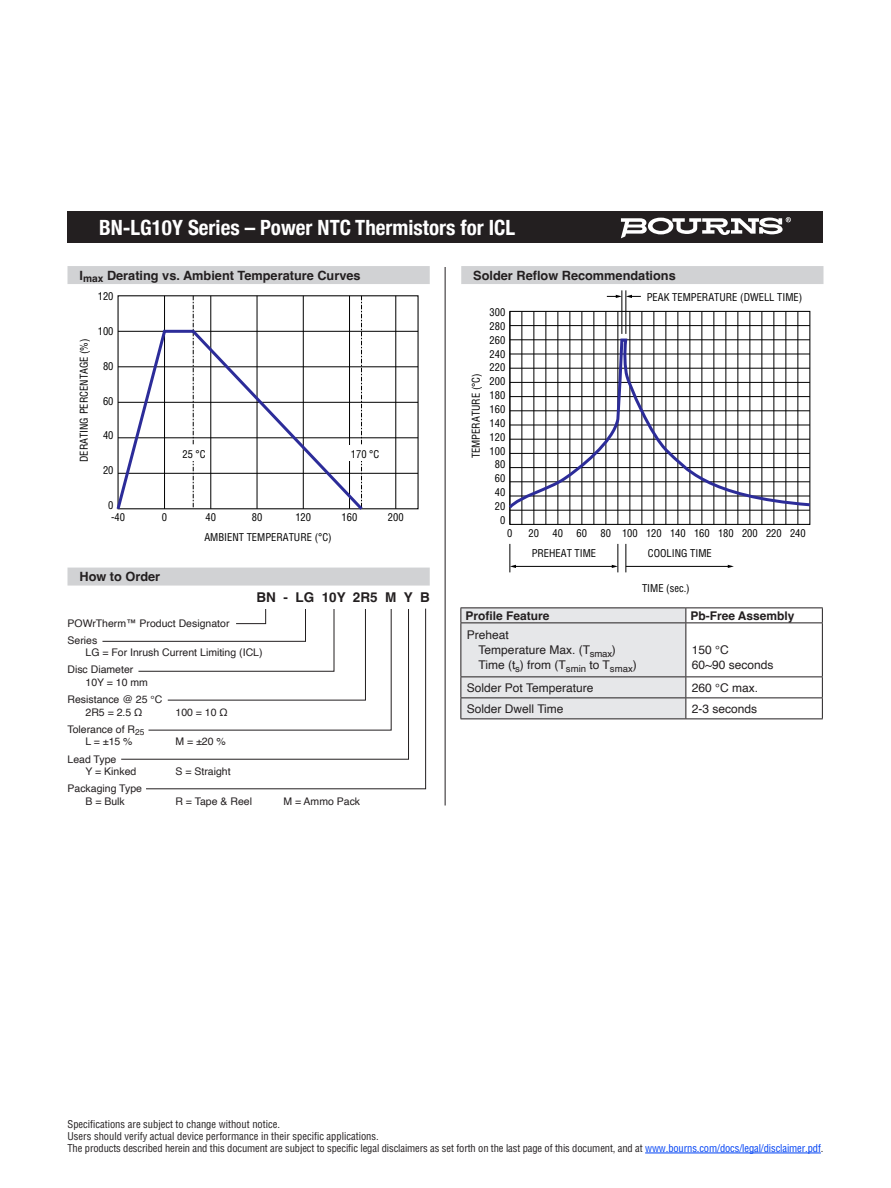
<style>
.page{position:relative;width:891px;height:1188px;background:#fff}
.page>*{position:absolute;margin:0;border:0;box-sizing:border-box;transform-origin:0 0}
.t1{font:700 condensed 21px "Helvetica Neue";color:#fff}
.t2{font:700 13.5px "Helvetica";color:#231f20}
.t3{font:700 12.75px "Helvetica";color:#231f20}
.t4{font:12px/15px "Helvetica";color:#231f20}
.t5{font:700 12px "Helvetica";color:#231f20}
.negative_type_header{font:condensed 10.5px "Helvetica";letter-spacing:-.01em;color:#231f20}
.t6{font:condensed 10.5px/13.8px "Helvetica";color:#000}
.t7{font:10.5px/12.6px "Helvetica";color:#231f20}
.s1{color:#0042f4}
</style>
<div class="page">
<div style="left:68px;top:212px;width:756px;height:31px;background:#231f20"></div>
<svg style="left:621px;top:217px;width:170px;height:21px"></svg>
<hr style="left:445px;top:267px;width:1px;height:539px;background:#231f20">
<hr style="left:645px;top:1153px;width:176px;height:1px;background:#0042f4">
<div style="left:68px;top:568px;width:362px;height:18px;background:#d1d2d4"></div>
<svg style="left:145px;top:608px;width:281px;height:182px"></svg>
<div style="left:68px;top:266px;width:362px;height:18px;background:#d1d2d4"></div>
<hr style="left:396px;top:296px;width:1px;height:213px;background:#000">
<hr style="left:349px;top:296px;width:1px;height:213px;background:#000">
<hr style="left:303px;top:296px;width:1px;height:213px;background:#000">
<hr style="left:257px;top:296px;width:1px;height:213px;background:#000">
<hr style="left:211px;top:296px;width:1px;height:213px;background:#000">
<hr style="left:164px;top:296px;width:1px;height:213px;background:#000">
<hr style="left:118px;top:331px;width:300px;height:1px;background:#000">
<hr style="left:118px;top:367px;width:300px;height:1px;background:#000">
<hr style="left:118px;top:402px;width:300px;height:1px;background:#000">
<hr style="left:118px;top:438px;width:300px;height:1px;background:#000">
<hr style="left:118px;top:473px;width:300px;height:1px;background:#000">
<svg style="left:193px;top:296px;width:1px;height:32px"></svg>
<svg style="left:361px;top:296px;width:1px;height:32px"></svg>
<svg style="left:116px;top:328px;width:250px;height:182px"></svg>
<div style="left:178px;top:445px;width:31px;height:16px;background:#fff"></div>
<div style="left:346px;top:445px;width:31px;height:16px;background:#fff"></div>
<div style="left:461px;top:266px;width:363px;height:18px;background:#d1d2d4"></div>
<hr style="left:522px;top:311px;width:1px;height:213px;background:#000">
<hr style="left:534px;top:311px;width:1px;height:213px;background:#000">
<hr style="left:546px;top:311px;width:1px;height:213px;background:#000">
<hr style="left:558px;top:311px;width:1px;height:213px;background:#000">
<hr style="left:570px;top:311px;width:1px;height:213px;background:#000">
<hr style="left:582px;top:311px;width:1px;height:213px;background:#000">
<hr style="left:594px;top:311px;width:1px;height:213px;background:#000">
<hr style="left:606px;top:311px;width:1px;height:213px;background:#000">
<hr style="left:618px;top:311px;width:1px;height:213px;background:#000">
<hr style="left:630px;top:311px;width:1px;height:213px;background:#000">
<hr style="left:642px;top:311px;width:1px;height:213px;background:#000">
<hr style="left:654px;top:311px;width:1px;height:213px;background:#000">
<hr style="left:666px;top:311px;width:1px;height:213px;background:#000">
<hr style="left:678px;top:311px;width:1px;height:213px;background:#000">
<hr style="left:690px;top:311px;width:1px;height:213px;background:#000">
<hr style="left:702px;top:311px;width:1px;height:213px;background:#000">
<hr style="left:714px;top:311px;width:1px;height:213px;background:#000">
<hr style="left:726px;top:311px;width:1px;height:213px;background:#000">
<hr style="left:738px;top:311px;width:1px;height:213px;background:#000">
<hr style="left:750px;top:311px;width:1px;height:213px;background:#000">
<hr style="left:762px;top:311px;width:1px;height:213px;background:#000">
<hr style="left:774px;top:311px;width:1px;height:213px;background:#000">
<hr style="left:786px;top:311px;width:1px;height:213px;background:#000">
<hr style="left:798px;top:311px;width:1px;height:213px;background:#000">
<hr style="left:510px;top:325px;width:300px;height:1px;background:#000">
<div style="left:509px;top:311px;width:301px;height:214px;border:1px solid #000"></div>
<svg style="left:509px;top:337px;width:302px;height:175px"></svg>
<hr style="left:622px;top:290px;width:1px;height:44px;background:#000">
<svg style="left:626px;top:544px;width:1px;height:28px"></svg>
<hr style="left:626px;top:290px;width:1px;height:44px;background:#000">
<svg style="left:607px;top:295px;width:34px;height:3px"></svg>
<hr style="left:515px;top:566px;width:98px;height:1px;background:#000">
<svg style="left:510px;top:544px;width:6px;height:28px"></svg>
<svg style="left:612px;top:544px;width:7px;height:28px"></svg>
<hr style="left:626px;top:566px;width:103px;height:1px;background:#000">
<svg style="left:728px;top:565px;width:6px;height:3px"></svg>
<hr style="left:686px;top:608px;width:137px;height:1px;background:#231f20">
<svg style="left:822px;top:608px;width:1px;height:14px"></svg>
<hr style="left:686px;top:622px;width:137px;height:1px;background:#231f20">
<hr style="left:822px;top:623px;width:1px;height:53px;background:#231f20">
<hr style="left:686px;top:676px;width:137px;height:1px;background:#231f20">
<hr style="left:686px;top:698px;width:137px;height:1px;background:#231f20">
<svg style="left:460px;top:608px;width:227px;height:110px;background:#dedfe1"></svg>
<svg style="left:822px;top:677px;width:1px;height:41px"></svg>
<hr style="left:460px;top:718px;width:226px;height:1px;background:#231f20">
<hr style="left:686px;top:718px;width:137px;height:1px;background:#231f20">
<p class="t1" style="left:99px;top:210px;width:418px">BN-LG10Y Series – Power NTC Thermistors for ICL</p>
<p class="t3" style="left:80px;top:267px;width:283px">I<sub>max</sub> Derating vs. Ambient Temperature Curves</p>
<p class="t6" style="left:98px;top:289px;width:17px">120</p>
<p class="t6" style="left:98px;top:324px;width:17px">100</p>
<p class="t6" style="left:103px;top:359px;width:12px">80</p>
<p class="t6" style="left:103px;top:394px;width:12px">60</p>
<p class="t6" style="left:103px;top:429px;width:12px">40</p>
<p class="t6" style="left:103px;top:463px;width:12px">20</p>
<p class="t6" style="left:108px;top:499px;width:18px;line-height:12.1px">0 -40</p>
<p class="t6" style="left:77px;top:462px;width:125px;rotate:-90deg">DERATING PERCENTAGE (%)</p>
<p class="t6" style="left:183px;top:447px;width:25px">25 °C</p>
<p class="t6" style="left:351px;top:447px;width:30px">170 °C</p>
<p class="t6" style="left:162px;top:510px;width:7px">0</p>
<p class="t6" style="left:206px;top:510px;width:12px">40</p>
<p class="t6" style="left:252px;top:510px;width:12px">80</p>
<p class="t6" style="left:295px;top:510px;width:17px">120</p>
<p class="t6" style="left:342px;top:510px;width:17px">160</p>
<p class="t6" style="left:388px;top:510px;width:17px">200</p>
<p class="t6" style="left:204px;top:531px;width:129px">AMBIENT TEMPERATURE (°C)</p>
<p class="t3" style="left:80px;top:569px;width:82px">How to Order</p>
<p class="t2" style="left:256px;top:589px;width:175px">BN - LG 10Y 2R5 M Y B</p>
<p class="t7" style="left:68px;top:617px;width:164px">POWrTherm™ Product Designator</p>
<p class="t7" style="left:85px;top:634px;width:179px;text-indent:-18px">Series<br>LG = For Inrush Current Limiting (ICL)</p>
<p class="t7" style="left:85px;top:664px;width:64px;text-indent:-18px">Disc Diameter<br>10Y = 10 mm</p>
<p class="t7" style="left:68px;top:693px;width:96px;text-align:center">Resistance @ 25 °C<br>2R5 = 2.5 Ω</p>
<p class="t7" style="left:175px;top:706px;width:54px">100 = 10 Ω</p>
<p class="t7" style="left:68px;top:723px;width:79px;text-align:center">Tolerance of R<sub>25<br></sub>L = ±15 %</p>
<p class="t7" style="left:85px;top:753px;width:52px;text-indent:-18px">Lead Type<br>Y = Kinked</p>
<p class="t7" style="left:68px;top:783px;width:76px;text-align:center">Packaging Type<br>B = Bulk</p>
<p class="t7" style="left:175px;top:736px;width:52px">M = ±20 %</p>
<p class="t7" style="left:175px;top:765px;width:57px">S = Straight</p>
<p class="t7" style="left:175px;top:795px;width:78px">R = Tape &amp; Reel</p>
<p class="t7" style="left:283px;top:795px;width:78px">M = Ammo Pack</p>
<p class="t3" style="left:473px;top:267px;width:204px">Solder Reflow Recommendations</p>
<p class="t6" style="left:490px;top:305px;width:17px;text-align:right">300<br>280<br>260<br>240<br>220<br>200<br>180<br>160<br>140<br>120<br>100<br>80<br>60<br>40<br>20<br>0</p>
<p class="t6" style="left:507px;top:526px;width:7px">0</p>
<p class="t6" style="left:529px;top:526px;width:12px">20</p>
<p class="t6" style="left:553px;top:526px;width:12px">40</p>
<p class="t6" style="left:577px;top:526px;width:12px">60</p>
<p class="t6" style="left:601px;top:526px;width:207px">80 100 120 140 160 180 200 220 240</p>
<p class="t6" style="left:647px;top:290px;width:157px">PEAK TEMPERATURE (DWELL TIME)</p>
<p class="t6" style="left:469px;top:458px;width:86px;rotate:-90deg">TEMPERATURE (°C)</p>
<p class="t6" style="left:532px;top:546px;width:66px">PREHEAT TIME</p>
<p class="t6" style="left:648px;top:546px;width:65px">COOLING TIME</p>
<p class="t6" style="left:642px;top:581px;width:49px">TIME (sec.)</p>
<p class="t5" style="left:465px;top:608px;width:86px">Profile Feature</p>
<p class="t5" style="left:690px;top:608px;width:106px">Pb-Free Assembly</p>
<p class="t4" style="left:479px;top:628px;width:160px;text-indent:-12px">Preheat<br>Temperature Max. (T<sub>smax</sub>)<br>Time (t<sub>s</sub>) from (T<sub>smin</sub> to T<sub>smax</sub>)</p>
<p class="t4" style="left:692px;top:643px;width:83px">150 °C<br>60~90 seconds</p>
<p class="t4" style="left:467px;top:681px;width:128px">Solder Pot Temperature</p>
<p class="t4" style="left:692px;top:681px;width:68px">260 °C max.</p>
<p class="t4" style="left:467px;top:702px;width:98px">Solder Dwell Time</p>
<p class="t4" style="left:692px;top:702px;width:67px">2-3 seconds</p>
<p class="negative_type_header" style="left:68px;top:1118px;width:214px">Specifications are subject to change without notice.</p>
<p class="negative_type_header" style="left:68px;top:1130px;width:313px">Users should verify actual device performance in their specific applications.</p>
<p class="negative_type_header" style="left:68px;top:1142px;width:757px">The products described herein and this document are subject to specific legal disclaimers as set forth on the last page of this document, and at <span class="s1">www.bourns.com/docs/legal/disclaimer.pdf</span>.</p>
</div>
